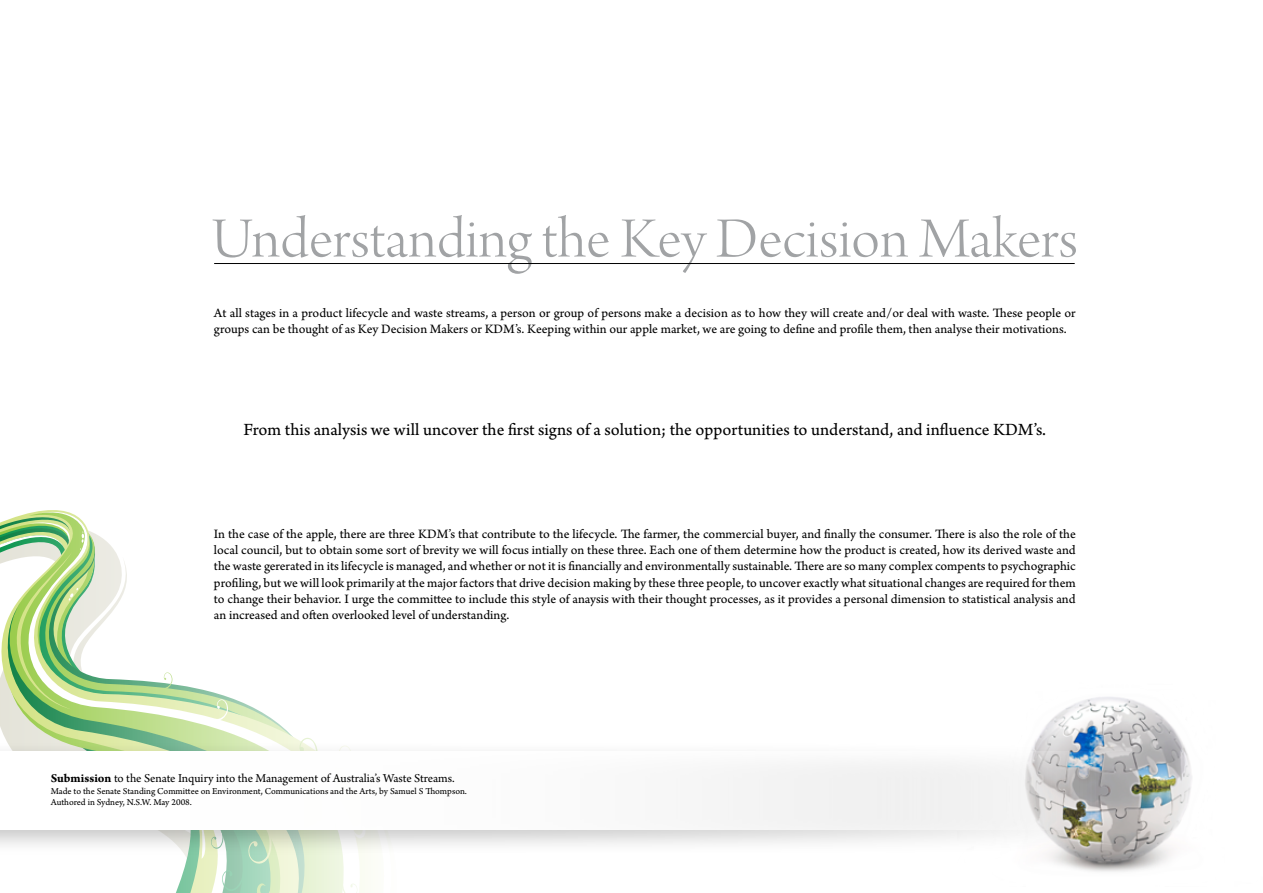
<style>
.page{position:relative;width:1263px;height:893px;background:#fff}
.page>*{position:absolute;margin:0;border:0;box-sizing:border-box;transform-origin:0 0}
.t1{font:60px "Arno Pro Light Display";color:#a1a3a5;scale:1.05 1}
.t2{font:18px "Arno Pro Sm Text";color:#000}
.t3{font:13.5px/16.2px "Arno Pro Sm Text";color:#000}
.t4{font:12.75px "Arno Pro";letter-spacing:-.005em;color:#000}
.t5{font:9.6px/11.4px "Arno Pro Sm Text";color:#000}
.s1{font-family:"Arno Pro Bold Sm Text"}
</style>
<div class="page">
<svg style="left:0;top:691px;width:339px;height:202px"></svg>
<svg style="left:215px;top:699px;width:14px;height:23px"></svg>
<svg style="left:0;top:511px;width:207px;height:198px"></svg>
<svg style="left:291px;top:737px;width:29px;height:3px"></svg>
<svg style="left:341px;top:865px;width:27px;height:28px"></svg>
<svg style="left:67px;top:865px;width:207px;height:28px"></svg>
<img style="left:1037px;top:697px;width:155px;height:175px">
<div style="left:0;top:740px;width:1122px;height:125px;background:#000;opacity:.23"></div>
<div style="left:0;top:751px;width:1095px;height:78px;background:#fff"></div>
<hr style="left:214px;top:263px;width:861px;height:1px;background:#000">
<h1 class="t1" style="left:211px;top:206px;width:827px">Understanding the Key Decision Makers</h1>
<p class="t3" style="left:214px;top:305px;width:863px">At all stages in a product lifecycle and waste streams, a person or group of persons make a decision as to how they will create and/or deal with waste. These people or groups can be thought of as Key Decision Makers or KDM’s. Keeping within our apple market, we are going to define and profile them, then analyse their motivations.</p>
<h2 class="t2" style="left:243px;top:420px;width:804px">From this analysis we will uncover the first signs of a solution; the opportunities to understand, and influence KDM’s.</h2>
<p class="t3" style="left:214px;top:526px;width:863px;text-align:justify">In the case of the apple, there are three KDM’s that contribute to the lifecycle. The farmer, the commercial buyer, and finally the consumer. There is also the role of the local council, but to obtain some sort of brevity we will focus intially on these three. Each one of them determine how the product is created, how its derived waste and the waste gererated in its lifecycle is managed, and whether or not it is financially and environmentally sustainable. There are so many complex compents to psychographic profiling, but we will look primarily at the major factors that drive decision making by these three people, to uncover exactly what situational changes are required for them to change their behavior. I urge the committee to include this style of anaysis with their thought processes, as it provides a personal dimension to statistical analysis and an increased and often overlooked level of understanding.</p>
<p class="t4" style="left:51px;top:771px;width:405px"><span class="s1">Submission</span> to the Senate Inquiry into the Management of Australia’s Waste Streams.</p>
<p class="t5" style="left:51px;top:786px;width:418px">Made to the Senate Standing Committee on Environment, Communications and the Arts, by Samuel S Thompson.<br>Authored in Sydney, N.S.W. May 2008.</p>
</div>
